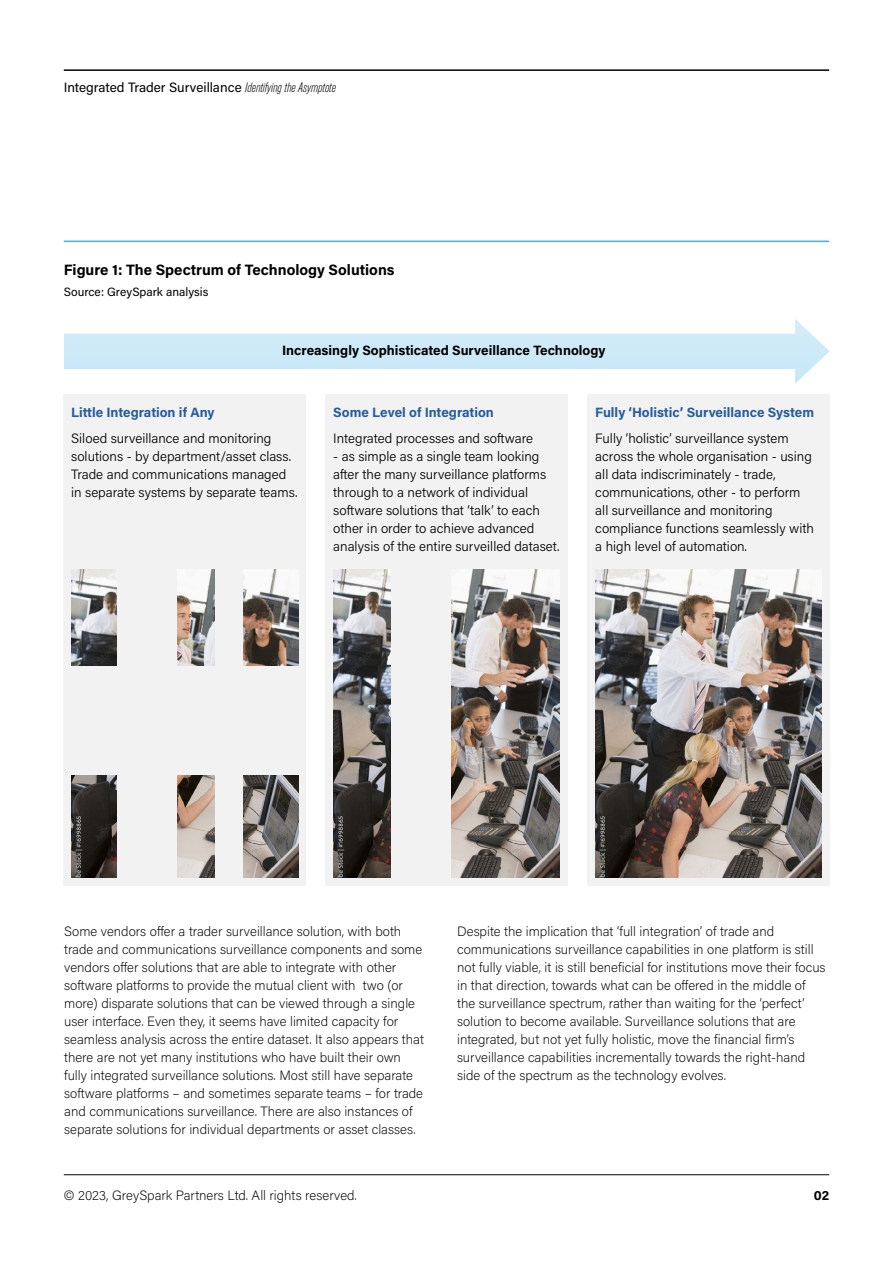
<style>
.page{position:relative;width:893px;height:1263px;background:#fff}
.page>*{position:absolute;margin:0;border:0;box-sizing:border-box;transform-origin:0 0}
.t1{font:700 15px "Acumin Pro";color:#000}
.t2{font:200 13.5px/18px "Acumin Pro";color:#000}
.t3{font:300 13.5px/18px "Acumin Pro";color:#000}
.t4{font:700 13.5px "Acumin Pro";color:#265c9c}
.t5{font:13.5px "Acumin Pro";color:#000}
.t6{font:700 13.5px "Acumin Pro";color:#000}
.t7{font:12px "Acumin Pro";color:#000}
.s1{font-family:"Akzidenz Grotesk Std";font-weight:300;font-style:italic;font-stretch:condensed}
</style>
<div class="page">
<hr style="left:64px;top:69px;width:765px;height:2px;background:#000">
<hr style="left:64px;top:1174px;width:765px;height:1px;background:#000">
<hr style="left:64px;top:241px;width:765px;height:1px;background:#43b1e6">
<div style="left:64px;top:394px;width:242px;height:491px;background:#f2f2f2"></div>
<div style="left:325px;top:394px;width:243px;height:491px;background:#f2f2f2"></div>
<div style="left:587px;top:394px;width:242px;height:491px;background:#f2f2f2"></div>
<svg style="left:64px;top:319px;width:766px;height:65px"></svg>
<img style="left:333px;top:570px;width:227px;height:307px">
<img style="left:72px;top:570px;width:226px;height:307px">
<img style="left:595px;top:570px;width:227px;height:307px">
<div style="left:117px;top:550px;width:59px;height:333px;background:#f2f2f2"></div>
<div style="left:391px;top:563px;width:60px;height:320px;background:#f2f2f2"></div>
<div style="left:215px;top:550px;width:27px;height:333px;background:#f2f2f2"></div>
<div style="left:67px;top:666px;width:234px;height:109px;background:#f2f2f2"></div>
<p class="t5" style="left:64px;top:78px;width:274px">Integrated Trader Surveillance <span class="s1">Identifying the Asymptote</span></p>
<p class="t1" style="left:64px;top:259px;width:332px">Figure 1: The Spectrum of Technology Solutions</p>
<p class="t7" style="left:64px;top:283px;width:146px">Source: GreySpark analysis</p>
<p class="t6" style="left:282px;top:341px;width:325px">Increasingly Sophisticated Surveillance Technology</p>
<p class="t4" style="left:71px;top:403px;width:145px">Little Integration if Any</p>
<p class="t3" style="left:71px;top:429px;width:228px">Siloed surveillance and monitoring solutions - by department/asset class.<br>Trade and communications managed in separate systems by separate teams.</p>
<p class="t4" style="left:333px;top:403px;width:162px">Some Level of Integration</p>
<p class="t3" style="left:333px;top:429px;width:201px">Integrated processes and software</p>
<p class="t3" style="left:333px;top:447px;width:228px">- as simple as a single team looking after the many surveillance platforms through to a network of individual software solutions that ‘talk’ to each other in order to achieve advanced analysis of the entire surveilled dataset.</p>
<p class="t4" style="left:595px;top:403px;width:220px">Fully ‘Holistic’ Surveillance System</p>
<p class="t3" style="left:595px;top:429px;width:220px">Fully ‘holistic’ surveillance system across the whole organisation - using all data indiscriminately - trade, communications, other - to perform all surveillance and monitoring compliance functions seamlessly with a high level of automation.</p>
<p class="t2" style="left:64px;top:921px;width:361px">Some vendors offer a trader surveillance solution, with both trade and communications surveillance components and some vendors offer solutions that are able to integrate with other software platforms to provide the mutual client with two (or more) disparate solutions that can be viewed through a single user interface. Even they, it seems have limited capacity for seamless analysis across the entire dataset. It also appears that there are not yet many institutions who have built their own fully integrated surveillance solutions. Most still have separate software platforms – and sometimes separate teams – for trade and communications surveillance. There are also instances of separate solutions for individual departments or asset classes.</p>
<p class="t2" style="left:457px;top:921px;width:370px">Despite the implication that ‘full integration’ of trade and communications surveillance capabilities in one platform is still not fully viable, it is still beneficial for institutions move their focus in that direction, towards what can be offered in the middle of the surveillance spectrum, rather than waiting for the ‘perfect’ solution to become available. Surveillance solutions that are integrated, but not yet fully holistic, move the financial firm’s surveillance capabilities incrementally towards the right-hand side of the spectrum as the technology evolves.</p>
<p class="t2" style="left:64px;top:1186px;width:295px">© 2023, GreySpark Partners Ltd. All rights reserved.</p>
<p class="t6" style="left:814px;top:1186px;width:17px">02</p>
</div>
